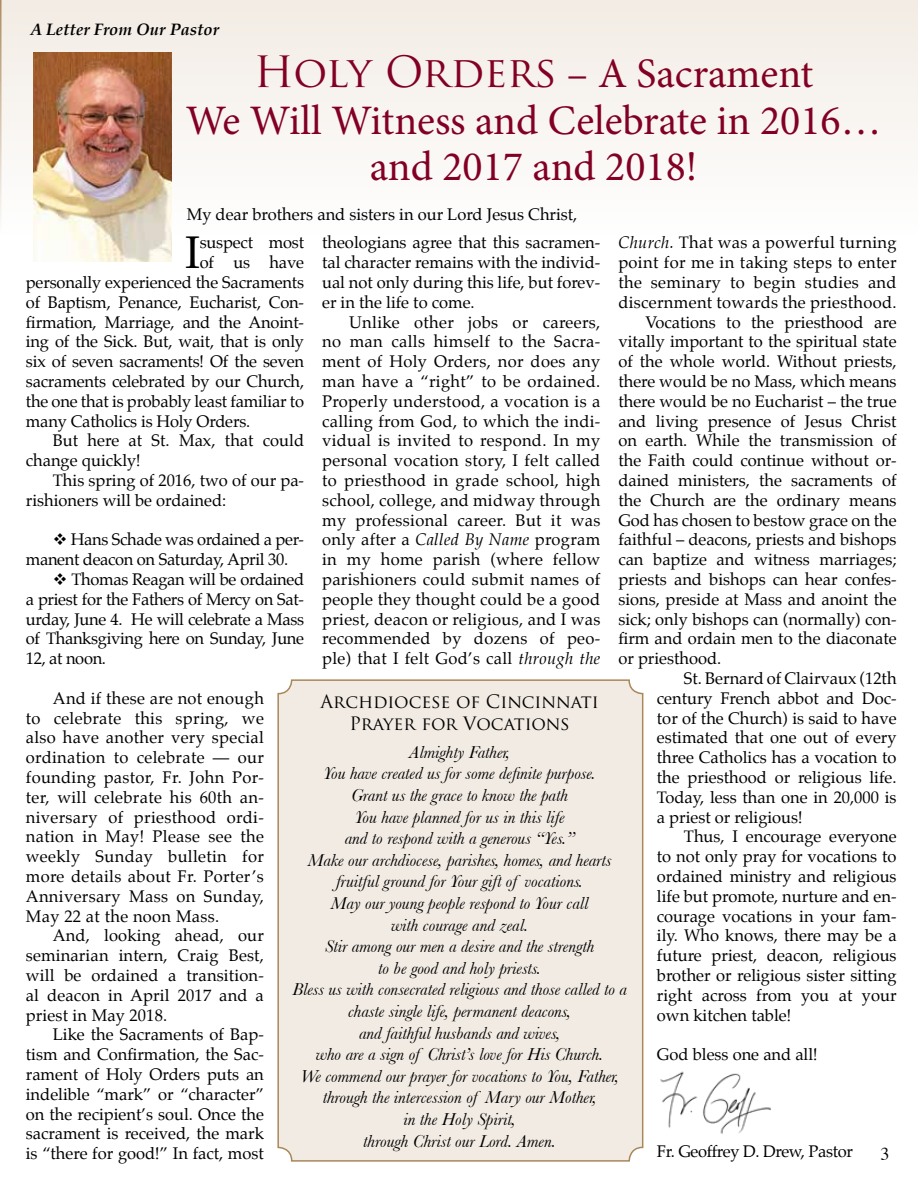
<style>
.page{position:relative;width:918px;height:1188px;background:#fff}
.page>*{position:absolute;margin:0;border:0;box-sizing:border-box;transform-origin:0 0}
.t1{font:44.85px "Palatino";color:#000}
.t2{font:42px/46.5px "Minion Pro";color:#820024;text-align:center}
.t3{font:italic 18px/21.6px "Baskerville";color:#000;text-align:center}
.t4{font:18px/21.6px "Trajan Pro";color:#000;text-align:center}
.t5{font:18px "Times";color:#000}
.t6{font:16.5px/19.8px "Palatino";color:#000;text-align:justify}
.t7{font:16.5px "Palatino";letter-spacing:.02em;color:#000}
.t8{font:16.5px/19.8px "Palatino";letter-spacing:-.02em;color:#000}
.t9{font:italic 700 16.5px "Palatino";color:#000}
.s1{font-family:"Trajan Pro"}
.s2{font-style:italic}
</style>
<div class="page">
<svg style="left:0;top:0;width:918px;height:235px;fill:#f8f4f0"></svg>
<img style="left:660px;top:1071px;width:111px;height:63px">
<img style="left:34px;top:52px;width:138px;height:209px">
<div style="left:278px;top:680px;width:365px;height:481px;background:#f2ebe3;border-radius:14px"></div>
<div style="left:277px;top:679px;width:366px;height:483px;border:2px solid #a98759;border-radius:14px"></div>
<p class="t9" style="left:31px;top:16px;width:190px">A Letter From Our Pastor</p>
<h2 class="t2" style="left:186px;top:51px;width:697px"><span class="s1">Holy Orders</span> – A Sacrament<br>We Will Witness and Celebrate in 2016… and 2017 and 2018!</h2>
<p class="t6" style="left:187px;top:204px;width:392px">My dear brothers and sisters in our Lord Jesus Christ,</p>
<p class="t6" style="left:322px;top:233px;width:280px">theologians agree that this sacramen&shy;tal character remains with the individ&shy;ual not only during this life, but forev&shy;er in the life to come.</p>
<p class="t6" style="left:322px;top:312px;width:280px;text-indent:27px">Unlike other jobs or careers, no man calls himself to the Sacra&shy;ment of Holy Orders, nor does any man have a “right” to be ordained.<br>Properly understood, a vocation is a calling from God, to which the indi&shy;vidual is invited to respond. In my personal vocation story, I felt called to priesthood in grade school, high school, college, and midway through my professional career. But it was only after a <span class="s2">Called By Name</span> program in my home parish (where fellow parishioners could submit names of people they thought could be a good priest, deacon or religious, and I was recommended by dozens of peo&shy;ple) that I felt God’s call <span class="s2">through the</span></p>
<p class="t7" style="left:618px;top:229px;width:280px"><span class="s2">Church.</span> That was a powerful turning</p>
<p class="t7" style="left:618px;top:249px;width:280px">point for me in taking steps to enter</p>
<p class="t7" style="left:618px;top:269px;width:280px">the seminary to begin studies and</p>
<p class="t7" style="left:618px;top:289px;width:280px">discernment towards the priesthood.</p>
<p class="t6" style="left:645px;top:312px;width:253px">Vocations to the priesthood are</p>
<p class="t6" style="left:618px;top:332px;width:280px">vitally important to the spiritual state</p>
<p class="t6" style="left:618px;top:352px;width:280px">of the whole world. Without priests,</p>
<p class="t6" style="left:618px;top:371px;width:280px">there would be no Mass, which means</p>
<p class="t6" style="left:618px;top:391px;width:280px">there would be no Eucharist – the true</p>
<p class="t6" style="left:618px;top:411px;width:280px">and living presence of Jesus Christ</p>
<p class="t6" style="left:618px;top:431px;width:280px">on earth. While the transmission of</p>
<p class="t6" style="left:618px;top:451px;width:280px">the Faith could continue without or-</p>
<p class="t6" style="left:618px;top:470px;width:280px">dained ministers, the sacraments of</p>
<p class="t6" style="left:618px;top:490px;width:280px">the Church are the ordinary means</p>
<p class="t6" style="left:618px;top:510px;width:280px">God has chosen to bestow grace on the</p>
<p class="t6" style="left:618px;top:530px;width:280px">faithful – deacons, priests and bishops</p>
<p class="t6" style="left:618px;top:550px;width:280px">can baptize and witness marriages;</p>
<p class="t6" style="left:618px;top:569px;width:280px">priests and bishops can hear confes-</p>
<p class="t6" style="left:618px;top:589px;width:280px">sions, preside at Mass and anoint the</p>
<p class="t6" style="left:618px;top:609px;width:280px">sick; only bishops can (normally) con-</p>
<p class="t6" style="left:618px;top:629px;width:280px">firm and ordain men to the diaconate</p>
<p class="t6" style="left:618px;top:649px;width:104px">or priesthood.</p>
<p class="t6" style="left:684px;top:668px;width:214px">St. Bernard of Clairvaux (12th</p>
<p class="t6" style="left:657px;top:688px;width:241px">century French abbot and Doc-</p>
<p class="t6" style="left:657px;top:708px;width:241px">tor of the Church) is said to have</p>
<p class="t6" style="left:657px;top:728px;width:241px">estimated that one out of every</p>
<p class="t6" style="left:657px;top:748px;width:241px">three Catholics has a vocation to</p>
<p class="t6" style="left:657px;top:767px;width:241px">the priesthood or religious life.</p>
<p class="t6" style="left:657px;top:787px;width:241px">Today, less than one in 20,000 is</p>
<p class="t6" style="left:657px;top:807px;width:147px">a priest or religious!</p>
<p class="t6" style="left:684px;top:827px;width:214px">Thus, I encourage everyone</p>
<p class="t6" style="left:657px;top:847px;width:241px">to not only pray for vocations to</p>
<p class="t6" style="left:657px;top:866px;width:241px">ordained ministry and religious</p>
<p class="t6" style="left:657px;top:886px;width:241px">life but promote, nurture and en-</p>
<p class="t6" style="left:657px;top:906px;width:241px">courage vocations in your fam-</p>
<p class="t6" style="left:657px;top:926px;width:241px">ily. Who knows, there may be a</p>
<p class="t6" style="left:657px;top:946px;width:241px">future priest, deacon, religious</p>
<p class="t6" style="left:657px;top:965px;width:241px">brother or religious sister sitting</p>
<p class="t6" style="left:657px;top:985px;width:241px">right across from you at your</p>
<p class="t6" style="left:657px;top:1005px;width:136px">own kitchen table!</p>
<p class="t6" style="left:657px;top:1045px;width:162px">God bless one and all!</p>
<h1 class="t1" style="left:185px;top:216px;width:17px">I</h1>
<p class="t6" style="left:200px;top:233px;width:106px">suspect most</p>
<p class="t6" style="left:200px;top:253px;width:106px">of us have</p>
<p class="t6" style="left:26px;top:272px;width:280px">personally experienced the Sacraments</p>
<p class="t6" style="left:26px;top:292px;width:280px">of Baptism, Penance, Eucharist, Con-</p>
<p class="t6" style="left:26px;top:312px;width:280px">firmation, Marriage, and the Anoint-</p>
<p class="t6" style="left:26px;top:332px;width:280px">ing of the Sick. But, wait, that is only</p>
<p class="t6" style="left:26px;top:352px;width:280px">six of seven sacraments! Of the seven</p>
<p class="t6" style="left:26px;top:371px;width:280px">sacraments celebrated by our Church,</p>
<p class="t6" style="left:26px;top:391px;width:280px">the one that is probably least familiar to</p>
<p class="t6" style="left:26px;top:411px;width:226px">many Catholics is Holy Orders.</p>
<p class="t6" style="left:53px;top:431px;width:253px">But here at St. Max, that could</p>
<p class="t6" style="left:26px;top:451px;width:117px">change quickly!</p>
<p class="t6" style="left:53px;top:470px;width:253px">This spring of 2016, two of our pa-</p>
<p class="t6" style="left:26px;top:490px;width:202px">rishioners will be ordained:</p>
<p class="t8" style="left:26px;top:530px;width:280px;text-indent:27px">❖ Hans Schade was ordained a per&shy;manent deacon on Saturday, April 30.</p>
<p class="t6" style="left:26px;top:569px;width:280px;text-indent:27px">❖ Thomas Reagan will be ordained a priest for the Fathers of Mercy on Sat&shy;urday, June 4. He will celebrate a Mass of Thanksgiving here on Sunday, June 12, at noon.</p>
<p class="t6" style="left:26px;top:688px;width:240px;text-indent:27px">And if these are not enough to celebrate this spring, we also have another very special ordination to celebrate — our founding pastor, Fr. John Por&shy;ter, will celebrate his 60th an&shy;niversary of priesthood ordi&shy;nation in May! Please see the weekly Sunday bulletin for more details about Fr. Porter’s Anniversary Mass on Sunday, May 22 at the noon Mass.</p>
<p class="t6" style="left:26px;top:926px;width:240px;text-indent:27px">And, looking ahead, our seminarian intern, Craig Best, will be ordained a transition&shy;al deacon in April 2017 and a priest in May 2018.</p>
<p class="t6" style="left:26px;top:1025px;width:240px;text-indent:27px">Like the Sacraments of Bap&shy;tism and Confirmation, the Sac&shy;rament of Holy Orders puts an indelible “mark” or “character” on the recipient’s soul. Once the sacrament is received, the mark is “there for good!” In fact, most</p>
<p class="t4" style="left:321px;top:690px;width:280px">Archdiocese of Cincinnati<br>Prayer for Vocations</p>
<p class="t3" style="left:292px;top:741px;width:336px">Almighty Father,<br>You have created us for some definite purpose.<br>Grant us the grace to know the path<br>You have planned for us in this life<br>and to respond with a generous “Yes.”<br>Make our archdiocese, parishes, homes, and hearts fruitful ground for Your gift of vocations.<br>May our young people respond to Your call<br>with courage and zeal.<br>Stir among our men a desire and the strength<br>to be good and holy priests.<br>Bless us with consecrated religious and those called to a chaste single life, permanent deacons,<br>and faithful husbands and wives,<br>who are a sign of Christ’s love for His Church.<br>We commend our prayer for vocations to You, Father, through the intercession of Mary our Mother,<br>in the Holy Spirit,<br>through Christ our Lord. Amen.</p>
<p class="t8" style="left:657px;top:1142px;width:197px">Fr. Geoffrey D. Drew, Pastor</p>
<p class="t5" style="left:880px;top:1137px;width:10px">3</p>
</div>
